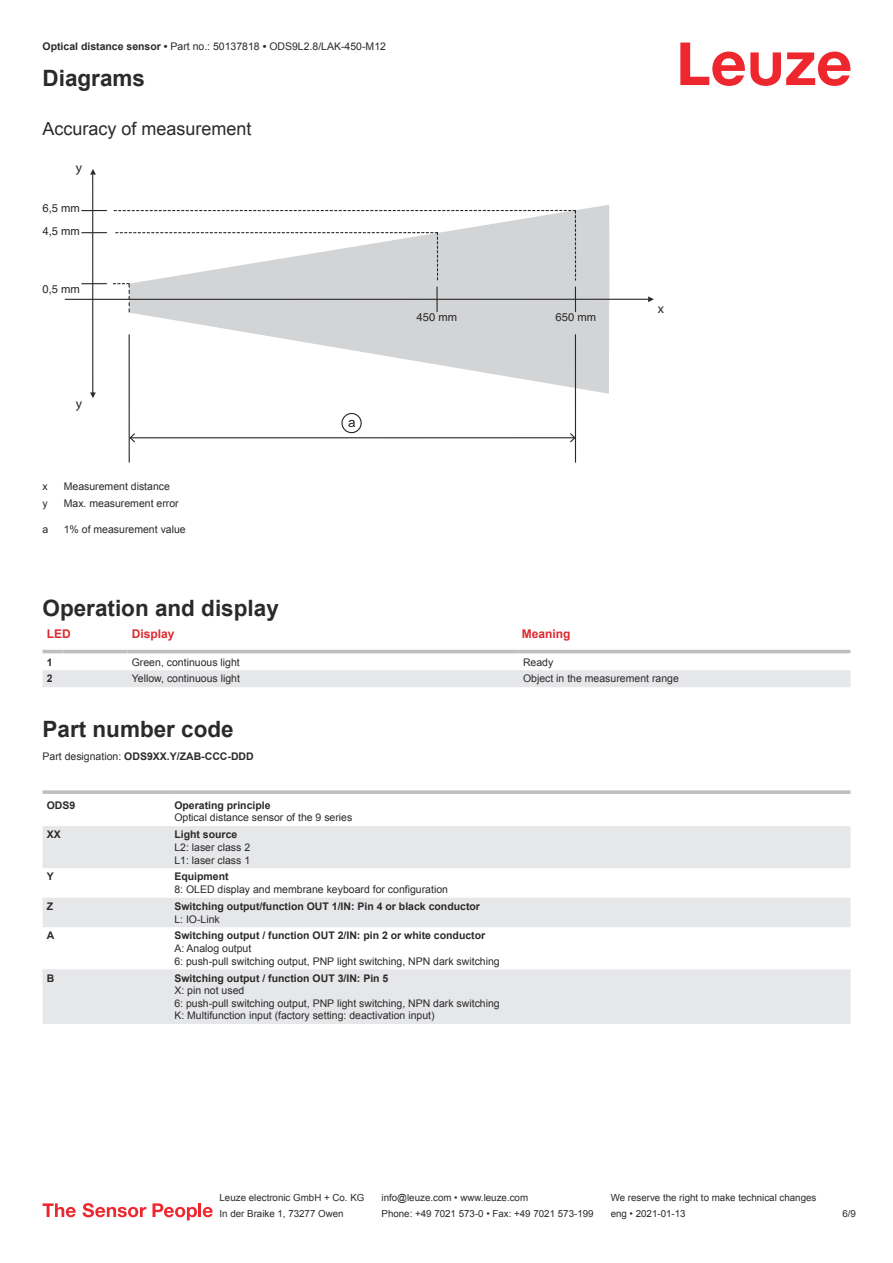
<style>
.page{position:relative;width:893px;height:1263px;background:#fff}
.page>*{position:absolute;margin:0;border:0;box-sizing:border-box;transform-origin:0 0}
.t1{font:700 22.5px "Arial";color:#2b292a}
.t2{font:18px "Arial";color:#2b292a}
.t3{font:13.5px "Myriad Pro";color:#2b292a}
.t4{font:13.5px "Arial";color:#242728}
.t5{font:700 12px "Arial";color:#db2a30}
.t6{font:11.25px/23.1px "Helvetica";color:#2b292a}
.t7{font:10.5px/12.6px "Arial";color:#2b292a}
.t8{font:700 10.5px "Arial";color:#2b292a}
.t9{font:9.75px "Arial";color:#2b292a}
.s1{font-weight:700}
.s2{font-weight:400}
</style>
<div class="page">
<svg style="left:680px;top:43px;width:170px;height:43px"></svg>
<svg style="left:43px;top:649px;width:807px;height:38px"></svg>
<hr style="left:43px;top:650px;width:21px;height:3px;background:#bdbfc1">
<hr style="left:64px;top:650px;width:64px;height:3px;background:#bdbfc1">
<hr style="left:128px;top:650px;width:391px;height:3px;background:#bdbfc1">
<hr style="left:519px;top:650px;width:331px;height:3px;background:#bdbfc1">
<svg style="left:43px;top:826px;width:807px;height:198px;fill:#e6e7e9"></svg>
<svg style="left:43px;top:790px;width:127px;height:4px"></svg>
<svg style="left:170px;top:790px;width:680px;height:4px;background:#c3c5c7"></svg>
<svg style="left:43px;top:1203px;width:33px;height:14px"></svg>
<svg style="left:83px;top:1203px;width:63px;height:14px"></svg>
<svg style="left:153px;top:1203px;width:44px;height:17px"></svg>
<hr style="left:198px;top:1203px;width:3px;height:14px;background:#ed272d">
<svg style="left:203px;top:1207px;width:10px;height:10px"></svg>
<div style="left:576px;top:205px;width:33px;height:94px;background:#d2d4d5"></div>
<svg style="left:129px;top:300px;width:480px;height:94px"></svg>
<hr style="left:92px;top:175px;width:1px;height:218px;background:#2b292a">
<svg style="left:90px;top:392px;width:6px;height:6px"></svg>
<svg style="left:90px;top:169px;width:6px;height:6px"></svg>
<hr style="left:65px;top:299px;width:587px;height:1px;background:#2b292a">
<svg style="left:648px;top:296px;width:6px;height:6px"></svg>
<svg style="left:82px;top:232px;width:25px;height:1px"></svg>
<svg style="left:82px;top:210px;width:25px;height:1px"></svg>
<svg style="left:82px;top:283px;width:25px;height:1px"></svg>
<svg style="left:113px;top:210px;width:463px;height:104px"></svg>
<hr style="left:575px;top:335px;width:1px;height:127px;background:#2b292a">
<hr style="left:129px;top:335px;width:1px;height:127px;background:#2b292a">
<hr style="left:131px;top:437px;width:443px;height:1px;background:#2b292a">
<svg style="left:570px;top:433px;width:5px;height:9px"></svg>
<svg style="left:129px;top:433px;width:6px;height:9px"></svg>
<div style="left:341px;top:413px;width:21px;height:20px;border:1px solid #232728;border-radius:50%"></div>
<p class="t7" style="left:43px;top:41px;width:345px"><span class="s1">Optical distance sensor •</span> Part no.: 50137818 <span class="s1">•</span> ODS9L2.8/LAK-450-M12</p>
<h1 class="t1" style="left:43px;top:70px;width:104px">Diagrams</h1>
<h2 class="t2" style="left:43px;top:122px;width:211px">Accuracy of measurement</h2>
<p class="t3" style="left:76px;top:162px;width:8px">y</p>
<p class="t6" style="left:43px;top:197px;width:39px">6,5 mm<br>4,5 mm</p>
<p class="t6" style="left:43px;top:278px;width:39px">0,5 mm</p>
<p class="t3" style="left:76px;top:399px;width:8px">y</p>
<p class="t7" style="left:43px;top:481px;width:7px">x</p>
<p class="t7" style="left:64px;top:481px;width:108px">Measurement distance</p>
<p class="t7" style="left:43px;top:498px;width:7px">y</p>
<p class="t7" style="left:64px;top:498px;width:116px">Max. measurement error</p>
<p class="t7" style="left:43px;top:524px;width:7px">a</p>
<p class="t7" style="left:64px;top:524px;width:123px">1% of measurement value</p>
<p class="t4" style="left:348px;top:417px;width:9px">a</p>
<p class="t6" style="left:417px;top:306px;width:42px">450 mm</p>
<p class="t6" style="left:555px;top:306px;width:42px">650 mm</p>
<p class="t3" style="left:658px;top:303px;width:8px">x</p>
<h1 class="t1" style="left:43px;top:599px;width:238px">Operation and display</h1>
<p class="t5" style="left:47px;top:629px;width:25px">LED</p>
<p class="t5" style="left:132px;top:629px;width:44px">Display</p>
<p class="t5" style="left:522px;top:629px;width:50px">Meaning</p>
<p class="t8" style="left:47px;top:658px;width:7px">1</p>
<p class="t7" style="left:132px;top:656px;width:109px">Green, continuous light</p>
<p class="t7" style="left:523px;top:656px;width:32px">Ready</p>
<p class="t8" style="left:47px;top:675px;width:7px">2</p>
<p class="t7" style="left:132px;top:673px;width:110px">Yellow, continuous light</p>
<p class="t7" style="left:523px;top:673px;width:157px">Object in the measurement range</p>
<h1 class="t1" style="left:43px;top:721px;width:193px">Part number code</h1>
<p class="t8" style="left:43px;top:752px;width:213px"><span class="s2">Part designation:</span> ODS9XX.Y/ZAB-CCC-DDD</p>
<p class="t8" style="left:47px;top:801px;width:30px">ODS9</p>
<p class="t8" style="left:174px;top:801px;width:98px">Operating principle</p>
<p class="t7" style="left:174px;top:812px;width:179px">Optical distance sensor of the 9 series</p>
<p class="t8" style="left:47px;top:831px;width:16px">XX</p>
<p class="t8" style="left:174px;top:831px;width:65px">Light source</p>
<p class="t7" style="left:174px;top:842px;width:77px">L2: laser class 2<br>L1: laser class 1</p>
<p class="t8" style="left:47px;top:873px;width:9px">Y</p>
<p class="t8" style="left:174px;top:873px;width:56px">Equipment</p>
<p class="t7" style="left:174px;top:884px;width:275px">8: OLED display and membrane keyboard for configuration</p>
<p class="t8" style="left:47px;top:902px;width:8px">Z</p>
<p class="t8" style="left:174px;top:902px;width:307px">Switching output/function OUT 1/IN: Pin 4 or black conductor</p>
<p class="t7" style="left:174px;top:913px;width:47px">L: IO-Link</p>
<p class="t8" style="left:47px;top:932px;width:9px">A</p>
<p class="t8" style="left:174px;top:932px;width:312px">Switching output / function OUT 2/IN: pin 2 or white conductor</p>
<p class="t7" style="left:174px;top:943px;width:327px">A: Analog output<br>6: push-pull switching output, PNP light switching, NPN dark switching</p>
<p class="t8" style="left:47px;top:974px;width:9px">B</p>
<p class="t8" style="left:174px;top:974px;width:216px">Switching output / function OUT 3/IN: Pin 5</p>
<p class="t7" style="left:174px;top:985px;width:327px">X: pin not used<br>6: push-pull switching output, PNP light switching, NPN dark switching<br>K: Multifunction input (factory setting: deactivation input)</p>
<p class="t9" style="left:220px;top:1194px;width:146px">Leuze electronic GmbH + Co. KG</p>
<p class="t9" style="left:381px;top:1194px;width:148px">info@leuze.com • www.leuze.com</p>
<p class="t9" style="left:611px;top:1194px;width:207px">We reserve the right to make technical changes</p>
<p class="t9" style="left:220px;top:1210px;width:126px">In der Braike 1, 73277 Owen</p>
<p class="t9" style="left:381px;top:1210px;width:214px">Phone: +49 7021 573-0 • Fax: +49 7021 573-199</p>
<p class="t9" style="left:611px;top:1210px;width:76px">eng • 2021-01-13</p>
<p class="t9" style="left:842px;top:1210px;width:15px">6 /9</p>
</div>
